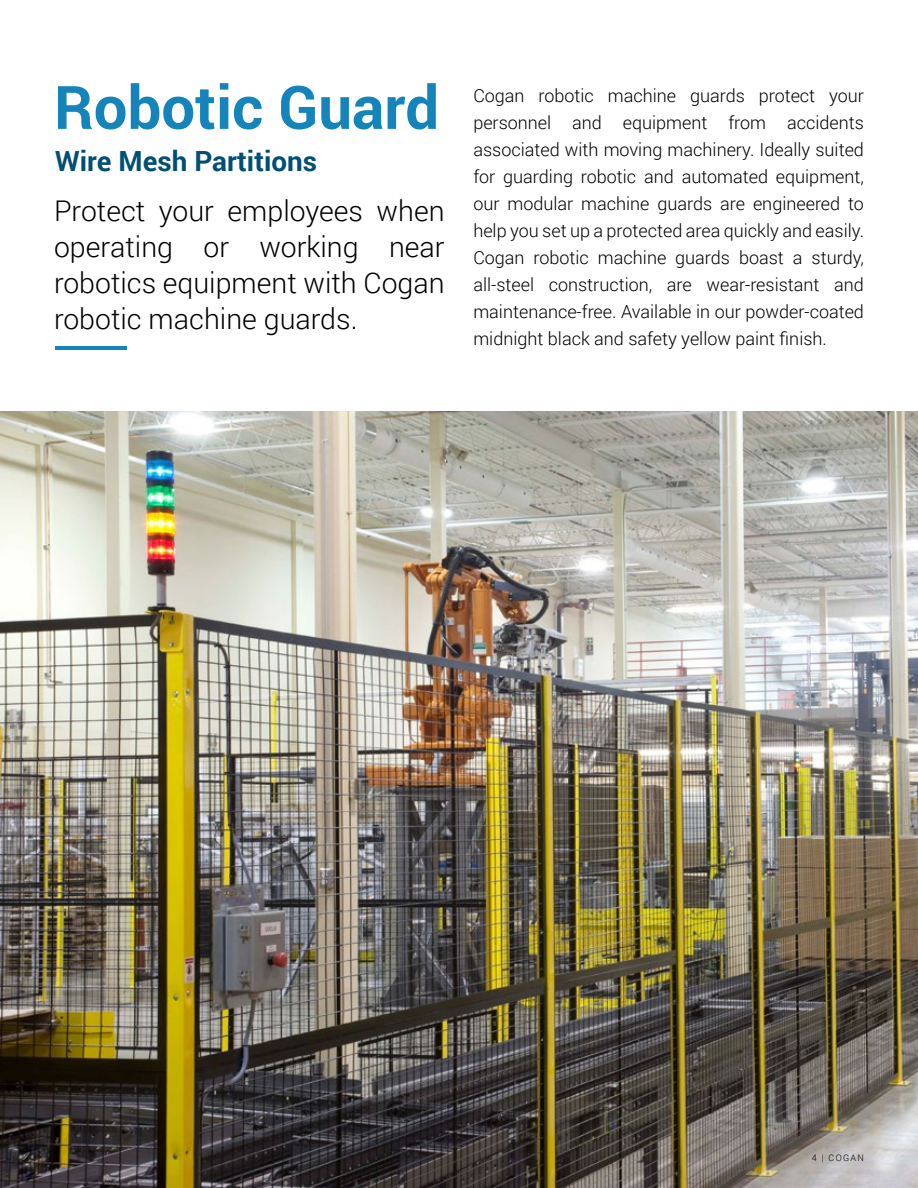
<style>
.page{position:relative;width:918px;height:1188px;background:#fff}
.page>*{position:absolute;margin:0;border:0;box-sizing:border-box;transform-origin:0 0}
.t1{font:700 60px "Roboto";color:#1484bb}
.t2{font:300 28.5px/36px "Roboto";color:#000;text-align:justify}
.t3{font:700 27.75px "Roboto";color:#014f73}
.t4{font:300 18px/27px "Roboto";color:#000;text-align:justify}
.t5{font:300 9px "Roboto";letter-spacing:.15em;color:#000}
</style>
<div class="page">
<img style="left:0;top:411px;width:918px;height:777px">
<hr style="left:55px;top:346px;width:71px;height:4px;background:#1484bb">
<h1 class="t1" style="left:54px;top:65px;width:387px">Robotic Guard</h1>
<h3 class="t3" style="left:55px;top:142px;width:263px">Wire Mesh Partitions</h3>
<h2 class="t2" style="left:54px;top:192px;width:392px">Protect your employees when operating or working near robotics equipment with Cogan robotic machine guards.</h2>
<p class="t4" style="left:473px;top:81px;width:392px">Cogan robotic machine guards protect your personnel and equipment from accidents associated with moving machinery. Ideally suited for guarding robotic and automated equipment, our modular machine guards are engineered to help you set up a protected area quickly and easily.<br>Cogan robotic machine guards boast a sturdy, all-steel construction, are wear-resistant and maintenance-free. Available in our powder-coated midnight black and safety yellow paint finish.</p>
<p class="t5" style="left:812px;top:1152px;width:54px">4 | COGAN</p>
</div>
